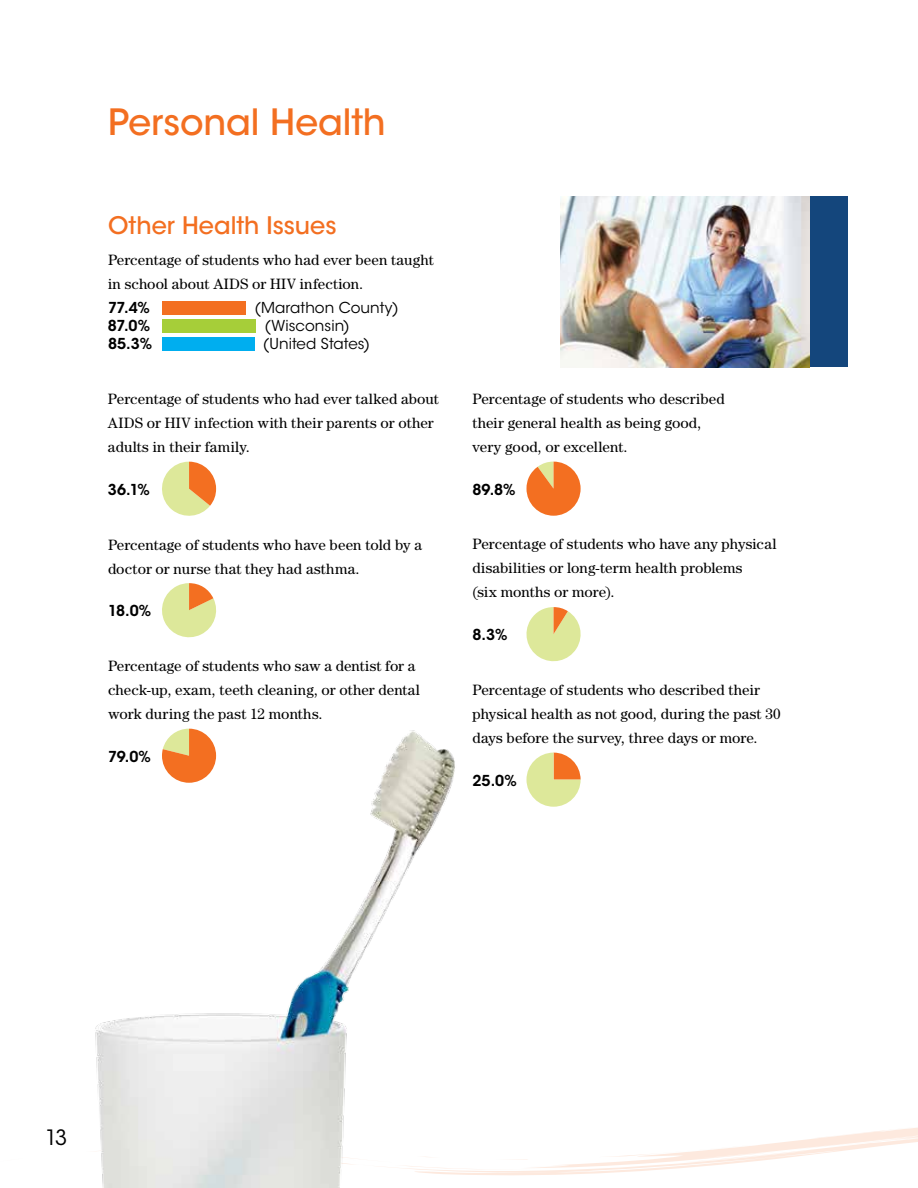
<style>
.page{position:relative;width:918px;height:1188px;background:#fff}
.page>*{position:absolute;margin:0;border:0;box-sizing:border-box;transform-origin:0 0}
.t1{font:500 36px "ITC Avant Garde Std";letter-spacing:-.005em;color:#f36f21}
.t2{font:500 24px "ITC Avant Garde Std";color:#f36f21}
.t3{font:21px "ITC Avant Garde Std";color:#000}
.t4{font:15px/24px "Century Std";letter-spacing:.005em;color:#000}
.t5{font:600 15px "ITC Avant Garde Std";letter-spacing:-.005em;color:#000}
.t6{font:15px "ITC Avant Garde Std";letter-spacing:.005em;color:#000}
</style>
<div class="page">
<svg style="left:465px;top:1127px;width:453px;height:49px"></svg>
<img style="left:95px;top:728px;width:370px;height:460px">
<div style="left:162px;top:301px;width:84px;height:14px;background:#f36f21"></div>
<div style="left:162px;top:319px;width:94px;height:14px;background:#a6ce39"></div>
<div style="left:162px;top:337px;width:92px;height:14px;background:#00aeef"></div>
<svg style="left:162px;top:462px;width:54px;height:54px"></svg>
<svg style="left:162px;top:583px;width:54px;height:55px"></svg>
<svg style="left:162px;top:729px;width:54px;height:54px"></svg>
<svg style="left:526px;top:462px;width:55px;height:54px"></svg>
<svg style="left:526px;top:607px;width:55px;height:55px"></svg>
<svg style="left:526px;top:753px;width:55px;height:54px"></svg>
<div style="left:810px;top:196px;width:38px;height:172px;background:#14467c"></div>
<img style="left:561px;top:196px;width:249px;height:172px">
<h1 class="t1" style="left:108px;top:99px;width:279px">Personal Health</h1>
<h2 class="t2" style="left:108px;top:210px;width:230px">Other Health Issues</h2>
<p class="t4" style="left:108px;top:247px;width:327px">Percentage of students who had ever been taught in school about AIDS or HIV infection.</p>
<p class="t5" style="left:108px;top:298px;width:44px">77.4%</p>
<p class="t6" style="left:255px;top:299px;width:146px">(Marathon County)</p>
<p class="t5" style="left:108px;top:316px;width:44px">87.0%</p>
<p class="t6" style="left:265px;top:317px;width:87px">(Wisconsin)</p>
<p class="t5" style="left:108px;top:334px;width:46px">85.3%</p>
<p class="t6" style="left:263px;top:335px;width:109px">(United States)</p>
<p class="t4" style="left:108px;top:387px;width:332px">Percentage of students who had ever talked about<br>AIDS or HIV infection with their parents or other adults in their family.</p>
<p class="t5" style="left:108px;top:480px;width:43px">36.1%</p>
<p class="t4" style="left:108px;top:532px;width:315px">Percentage of students who have been told by a doctor or nurse that they had asthma.</p>
<p class="t5" style="left:108px;top:601px;width:45px">18.0%</p>
<p class="t4" style="left:108px;top:654px;width:314px">Percentage of students who saw a dentist for a check-up, exam, teeth cleaning, or other dental work during the past 12 months.</p>
<p class="t5" style="left:108px;top:747px;width:44px">79.0%</p>
<p class="t4" style="left:472px;top:387px;width:254px">Percentage of students who described their general health as being good, very good, or excellent.</p>
<p class="t5" style="left:472px;top:480px;width:45px">89.8%</p>
<p class="t4" style="left:472px;top:532px;width:306px">Percentage of students who have any physical disabilities or long-term health problems<br>(six months or more).</p>
<p class="t5" style="left:472px;top:625px;width:36px">8.3%</p>
<p class="t4" style="left:472px;top:678px;width:310px">Percentage of students who described their physical health as not good, during the past 30 days before the survey, three days or more.</p>
<p class="t5" style="left:472px;top:771px;width:46px">25.0%</p>
<h3 class="t3" style="left:45px;top:1125px;width:24px">13</h3>
</div>
